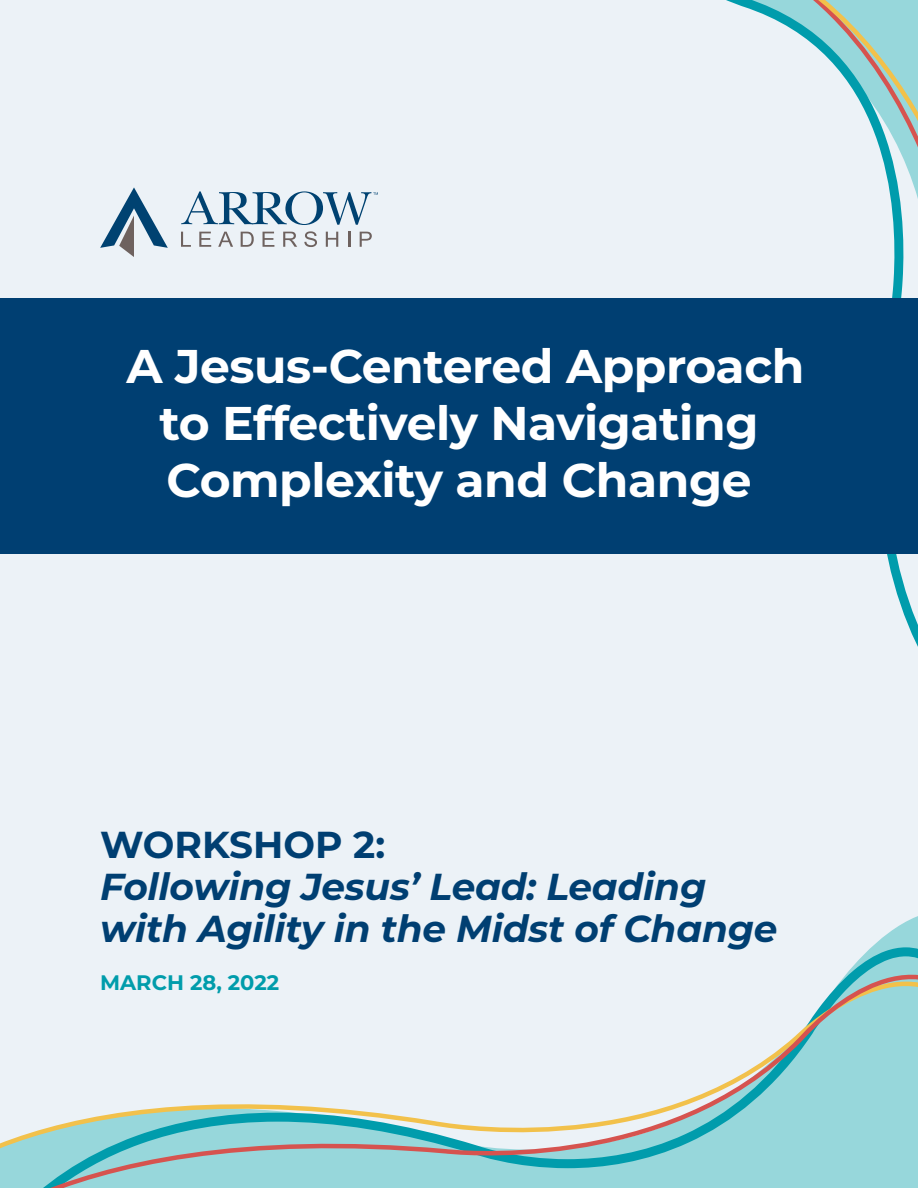
<style>
.page{position:relative;width:918px;height:1188px;background:#ecf2f7}
.page>*{position:absolute;margin:0;border:0;box-sizing:border-box;transform-origin:0 0}
.Headline_1{font:700 47.25px/56.7px "Montserrat";letter-spacing:-.01em;color:#fff;text-align:center}
.Headline_1-2{font:italic 700 37.5px/42px "Montserrat";letter-spacing:-.005em;color:#003f72}
.Headline_1-3{font:700 21px "Montserrat";color:#009cab}
.s1{font-style:normal}
</style>
<div class="page">
<svg style="left:887px;top:235px;width:31px;height:412px"></svg>
<svg style="left:0;top:937px;width:918px;height:251px"></svg>
<div style="left:0;top:298px;width:918px;height:256px;background:#003f72"></div>
<svg style="left:887px;top:181px;width:31px;height:54px"></svg>
<svg style="left:726px;top:0;width:192px;height:181px"></svg>
<svg style="left:181px;top:232px;width:10px;height:15px"></svg>
<svg style="left:199px;top:232px;width:12px;height:15px"></svg>
<svg style="left:218px;top:232px;width:15px;height:15px"></svg>
<svg style="left:241px;top:232px;width:13px;height:15px"></svg>
<svg style="left:263px;top:232px;width:11px;height:15px"></svg>
<svg style="left:283px;top:232px;width:14px;height:15px"></svg>
<svg style="left:304px;top:231px;width:13px;height:16px"></svg>
<svg style="left:326px;top:232px;width:12px;height:15px"></svg>
<svg style="left:348px;top:232px;width:2px;height:15px"></svg>
<svg style="left:360px;top:232px;width:12px;height:15px"></svg>
<svg style="left:181px;top:191px;width:197px;height:34px"></svg>
<svg style="left:100px;top:187px;width:68px;height:70px"></svg>
<p class="Headline_1" style="left:126px;top:336px;width:679px">A Jesus-Centered Approach to Effectively Navigating<br>Complexity and Change</p>
<p class="Headline_1-2" style="left:100px;top:822px;width:679px"><span class="s1">WORKSHOP 2:<br></span>Following Jesus’ Lead: Leading with Agility in the Midst of Change</p>
<p class="Headline_1-3" style="left:100px;top:967px;width:181px">MARCH 28, 2022</p>
</div>
